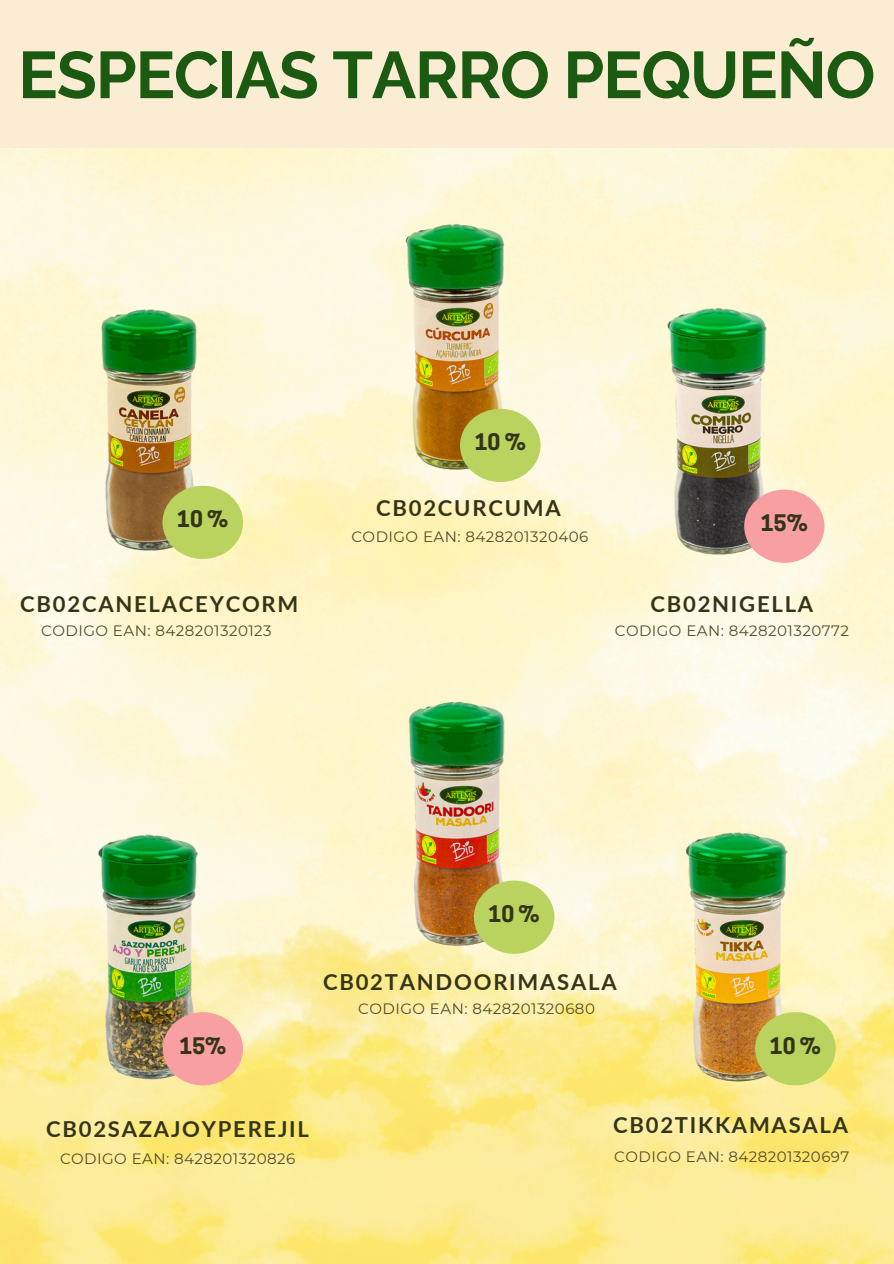
<style>
.page{position:relative;width:894px;height:1264px;background:#fff}
.page>*{position:absolute;margin:0;border:0;box-sizing:border-box;transform-origin:0 0}
.t1{font:700 65.85px "Raleway";letter-spacing:-.02em;color:#1d5a11}
.t2{font:700 22.05px "Lato";letter-spacing:.08em;color:#343516}
.t3{font:700 21.45px "Cooper Hewitt";color:#343516}
.t4{font:15px "Montserrat";letter-spacing:.03em;color:#544b29}
</style>
<div class="page">
<img style="left:0;top:147px;width:893px;height:1116px">
<div style="left:0;top:0;width:893px;height:147px;background:#fbedd3"></div>
<img style="left:0;top:215px;width:357px;height:425px">
<img style="left:238px;top:147px;width:430px;height:411px">
<img style="left:0;top:741px;width:357px;height:425px">
<img style="left:500px;top:215px;width:393px;height:425px">
<img style="left:243px;top:612px;width:425px;height:425px">
<img style="left:519px;top:743px;width:374px;height:425px">
<div style="left:755px;top:1012px;width:80px;height:73px;background:#b9d35e;border-radius:50%"></div>
<div style="left:162px;top:486px;width:81px;height:73px;background:#b9d35e;border-radius:50%"></div>
<div style="left:460px;top:409px;width:80px;height:73px;background:#b9d35e;border-radius:50%"></div>
<div style="left:744px;top:489px;width:80px;height:74px;background:#f89fa1;border-radius:50%"></div>
<div style="left:163px;top:1012px;width:80px;height:73px;background:#f89fa1;border-radius:50%"></div>
<div style="left:474px;top:880px;width:80px;height:73px;background:#b9d35e;border-radius:50%"></div>
<p class="t1" style="left:18px;top:36px;width:858px">ESPECIAS TARRO PEQUEÑO</p>
<h2 class="t3" style="left:177px;top:511px;width:53px">10%</h2>
<p class="t2" style="left:20px;top:590px;width:279px">CB02CANELACEYCORM</p>
<p class="t3" style="left:474px;top:434px;width:53px">10%</p>
<h3 class="t2" style="left:376px;top:494px;width:186px">CB02CURCUMA</h3>
<h2 class="t4" style="left:351px;top:527px;width:238px">CODIGO EAN: 8428201320406</h2>
<p class="t3" style="left:760px;top:515px;width:48px">15%</p>
<h3 class="t2" style="left:650px;top:590px;width:164px">CB02NIGELLA</h3>
<p class="t4" style="left:41px;top:621px;width:232px">CODIGO EAN: 8428201320123</p>
<h3 class="t4" style="left:614px;top:621px;width:236px">CODIGO EAN: 8428201320772</h3>
<h2 class="t3" style="left:488px;top:906px;width:53px">10%</h2>
<h3 class="t3" style="left:179px;top:1037px;width:48px">15%</h3>
<p class="t2" style="left:323px;top:967px;width:295px">CB02TANDOORIMASALA</p>
<p class="t4" style="left:358px;top:999px;width:238px">CODIGO EAN: 8428201320680</p>
<h3 class="t3" style="left:769px;top:1037px;width:53px">10%</h3>
<h2 class="t2" style="left:46px;top:1114px;width:264px">CB02SAZAJOYPEREJIL</h2>
<p class="t2" style="left:613px;top:1111px;width:236px">CB02TIKKAMASALA</p>
<h2 class="t4" style="left:60px;top:1149px;width:237px">CODIGO EAN: 8428201320826</h2>
<p class="t4" style="left:614px;top:1147px;width:236px">CODIGO EAN: 8428201320697</p>
</div>
